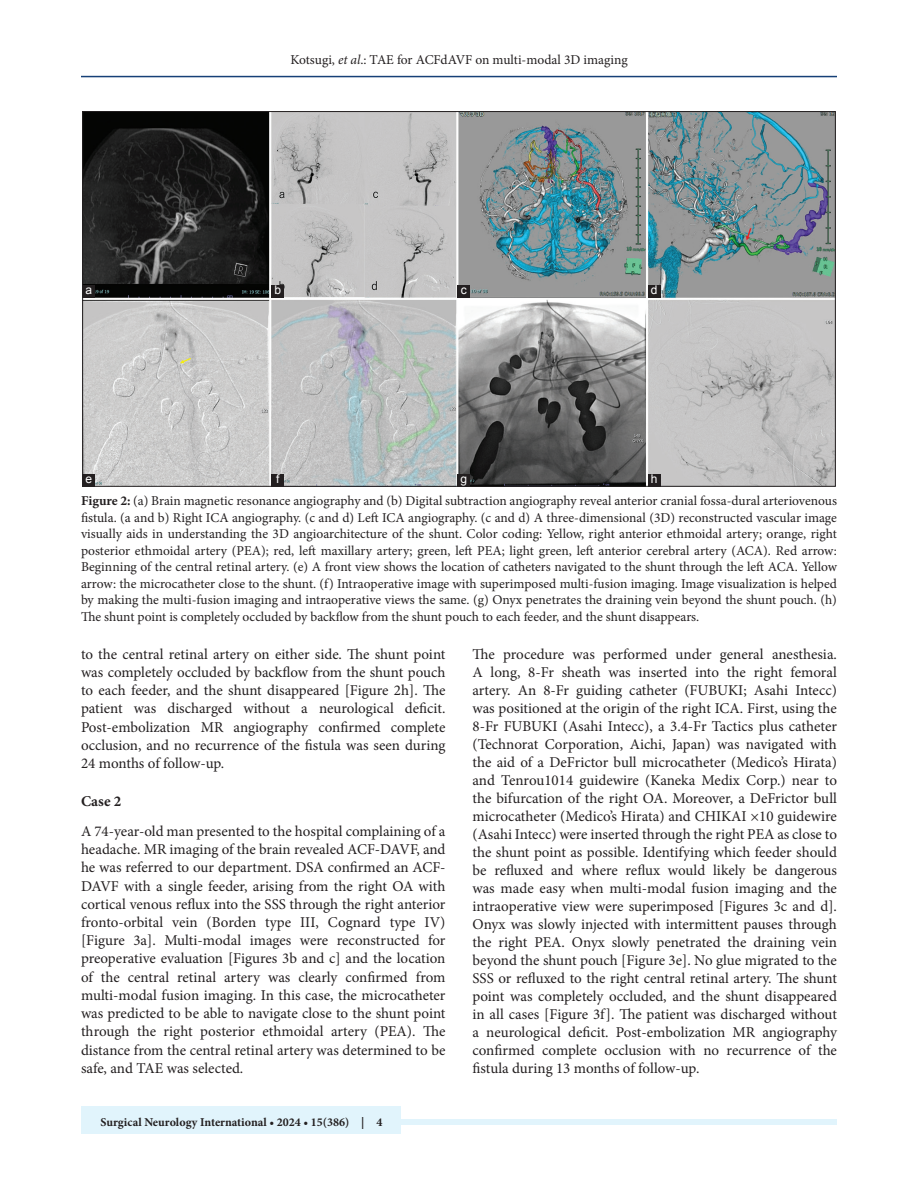
<style>
.page{position:relative;width:918px;height:1188px;background:#fff}
.page>*{position:absolute;margin:0;border:0;box-sizing:border-box;transform-origin:0 0}
.TX{font:15px/18px "Minion Pro";color:#231f20;text-align:justify}
.t1{font:700 15px "Minion Pro";color:#231f20}
.FGC{font:13.5px/16.5px "Minion Pro";letter-spacing:-.005em;color:#231f20;text-align:justify}
.t2{font:700 12px "Minion Pro";color:#231f20}
.LABEL{font:12px "Arial";color:#fff}
.s1{font-style:italic}
.s2{font-weight:700}
</style>
<div class="page">
<hr style="left:81px;top:76px;width:756px;height:1px;background:#164077">
<div style="left:81px;top:1119px;width:756px;height:6px;background:#e1f4fc"></div>
<div style="left:81px;top:1106px;width:319px;height:28px;background:#e1f4fc"></div>
<img style="left:84px;top:113px;width:750px;height:372px">
<div style="left:82px;top:285px;width:13px;height:12px;background:#231f20"></div>
<div style="left:82px;top:474px;width:13px;height:13px;background:#231f20"></div>
<div style="left:272px;top:474px;width:12px;height:13px;background:#231f20"></div>
<div style="left:272px;top:285px;width:12px;height:12px;background:#231f20"></div>
<div style="left:458px;top:285px;width:12px;height:12px;background:#231f20"></div>
<div style="left:457px;top:474px;width:13px;height:13px;background:#231f20"></div>
<div style="left:648px;top:474px;width:13px;height:13px;background:#231f20"></div>
<div style="left:648px;top:285px;width:13px;height:12px;background:#231f20"></div>
<p class="LABEL" style="left:85px;top:282px;width:8px">a</p>
<p class="FGC" style="left:290px;top:51px;width:339px">Kotsugi, <span class="s1">et al</span>.: TAE for ACFdAVF on multi-modal 3D imaging</p>
<p class="LABEL" style="left:275px;top:282px;width:8px">b</p>
<p class="LABEL" style="left:461px;top:282px;width:7px">c</p>
<p class="LABEL" style="left:651px;top:282px;width:8px">d</p>
<p class="LABEL" style="left:85px;top:471px;width:8px">e</p>
<p class="LABEL" style="left:276px;top:471px;width:5px">f</p>
<p class="LABEL" style="left:460px;top:471px;width:8px">g</p>
<p class="LABEL" style="left:651px;top:471px;width:8px">h</p>
<p class="FGC" style="left:81px;top:493px;width:758px"><span class="s2">Figure 2:</span> (a) Brain magnetic resonance angiography and (b) Digital subtraction angiography reveal anterior cranial fossa-dural arteriovenous fistula. (a and b) Right ICA angiography. (c and d) Left ICA angiography. (c and d) A three-dimensional (3D) reconstructed vascular image visually aids in understanding the 3D angioarchitecture of the shunt. Color coding: Yellow, right anterior ethmoidal artery; orange, right posterior ethmoidal artery (PEA); red, left maxillary artery; green, left PEA; light green, left anterior cerebral artery (ACA). Red arrow:<br>Beginning of the central retinal artery. (e) A front view shows the location of catheters navigated to the shunt through the left ACA. Yellow arrow: the microcatheter close to the shunt. (f) Intraoperative image with superimposed multi-fusion imaging. Image visualization is helped by making the multi-fusion imaging and intraoperative views the same. (g) Onyx penetrates the draining vein beyond the shunt pouch. (h)<br>The shunt point is completely occluded by backflow from the shunt pouch to each feeder, and the shunt disappears.</p>
<p class="TX" style="left:81px;top:645px;width:366px">to the central retinal artery on either side. The shunt point was completely occluded by backflow from the shunt pouch to each feeder, and the shunt disappeared [Figure 2h]. The patient was discharged without a neurological deficit.<br>Post-embolization MR angiography confirmed complete occlusion, and no recurrence of the fistula was seen during 24 months of follow-up.</p>
<h2 class="t1" style="left:81px;top:790px;width:42px">Case 2</h2>
<p class="TX" style="left:81px;top:822px;width:366px">A 74-year-old man presented to the hospital complaining of a headache. MR imaging of the brain revealed ACF-DAVF, and he was referred to our department. DSA confirmed an ACF-DAVF with a single feeder, arising from the right OA with cortical venous reflux into the SSS through the right anterior fronto-orbital vein (Borden type III, Cognard type IV) [Figure 3a]. Multi-modal images were reconstructed for preoperative evaluation [Figures 3b and c] and the location of the central retinal artery was clearly confirmed from multi-modal fusion imaging. In this case, the microcatheter was predicted to be able to navigate close to the shunt point through the right posterior ethmoidal artery (PEA). The distance from the central retinal artery was determined to be safe, and TAE was selected.</p>
<p class="t2" style="left:100px;top:1113px;width:284px">Surgical Neurology International • 2024 • 15(386) | 4</p>
<p class="TX" style="left:472px;top:645px;width:366px">The procedure was performed under general anesthesia.<br>A long, 8-Fr sheath was inserted into the right femoral artery. An 8-Fr guiding catheter (FUBUKI; Asahi Intecc) was positioned at the origin of the right ICA. First, using the 8-Fr FUBUKI (Asahi Intecc), a 3.4-Fr Tactics plus catheter (Technorat Corporation, Aichi, Japan) was navigated with the aid of a DeFrictor bull microcatheter (Medico’s Hirata) and Tenrou1014 guidewire (Kaneka Medix Corp.) near to the bifurcation of the right OA. Moreover, a DeFrictor bull microcatheter (Medico’s Hirata) and CHIKAI ×10 guidewire (Asahi Intecc) were inserted through the right PEA as close to the shunt point as possible. Identifying which feeder should be refluxed and where reflux would likely be dangerous was made easy when multi-modal fusion imaging and the intraoperative view were superimposed [Figures 3c and d].<br>Onyx was slowly injected with intermittent pauses through the right PEA. Onyx slowly penetrated the draining vein beyond the shunt pouch [Figure 3e]. No glue migrated to the SSS or refluxed to the right central retinal artery. The shunt point was completely occluded, and the shunt disappeared in all cases [Figure 3f]. The patient was discharged without a neurological deficit. Post-embolization MR angiography confirmed complete occlusion with no recurrence of the fistula during 13 months of follow-up.</p>
</div>
